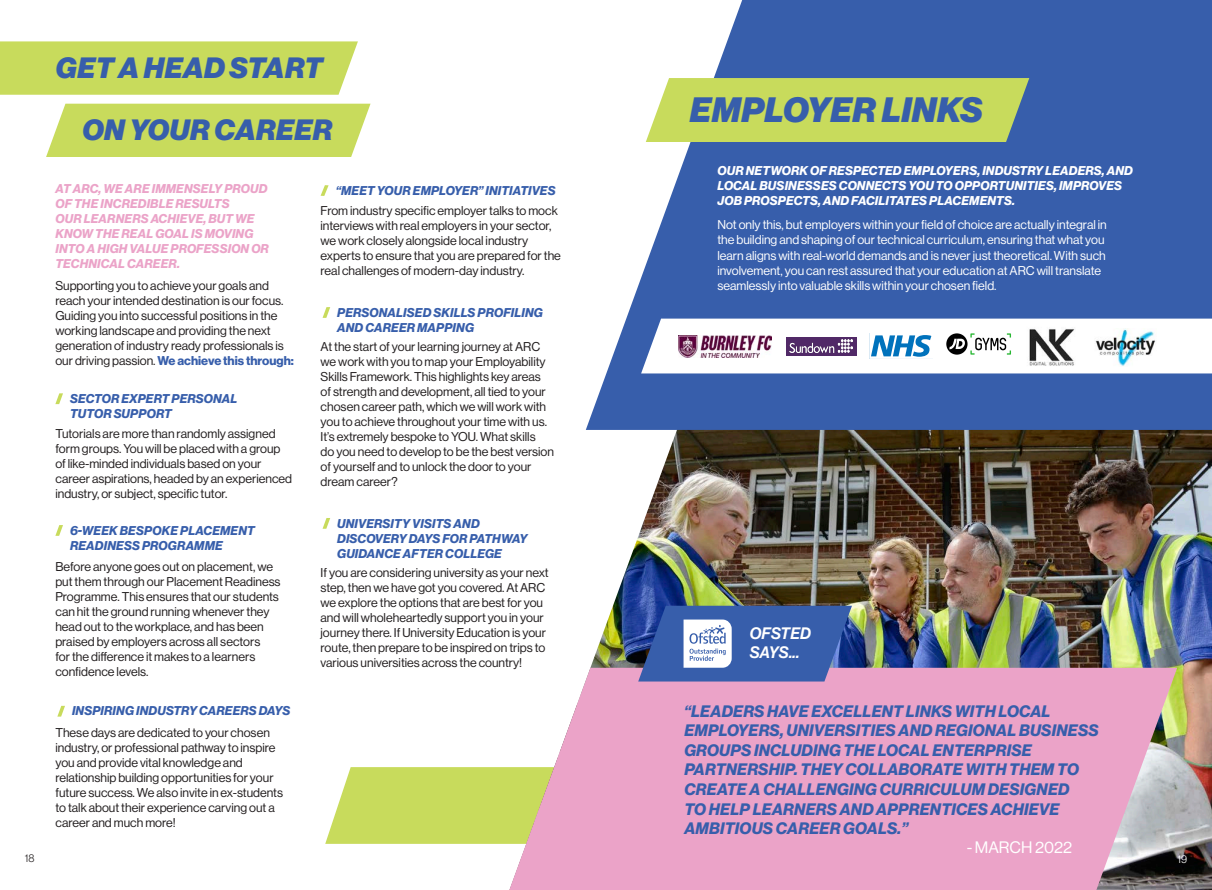
<style>
.page{position:relative;width:1212px;height:890px;background:#fff}
.page>*{position:absolute;margin:0;border:0;box-sizing:border-box;transform-origin:0 0}
.t1{font:34.5px "N Haas Grotesk DS Pro 96 Blk It";letter-spacing:.015em;color:#375eab}
.t2{font:28.75px/62.2px "N Haas Grotesk DS Pro 96 Blk It";letter-spacing:.015em;color:#375eab}
.t3{font:16.25px/19.5px "N Haas Grotesk DS Pro 76 Bd It";letter-spacing:.015em;color:#375eab}
.t4{font:16.25px/19.5px "N Haas Grotesk DS Pro 66 Md It";letter-spacing:.015em;color:#fff}
.t5{font:16.25px "N Haas Grotesk DS Pro 55 Rg";color:#fff}
.t6{font:12.5px/15px "N Haas Grotesk DS Pro 55 Rg";color:#231f20}
.t7{font:12.5px/15px "N Haas Grotesk DS Pro 55 Rg";color:#fff}
.t8{font:12.5px/15px "N Haas Grotesk DS Pro 76 Bd It";letter-spacing:.015em;color:#375eab}
.t9{font:12.5px/15px "N Haas Grotesk DS Pro 76 Bd It";letter-spacing:.015em;color:#fff}
.t10{font:12.5px/15px "N Haas Grotesk DS Pro 76 Bd It";letter-spacing:.015em;color:#eba3c8}
.Careers_within{font:11.12px "N Haas Grotesk DS Pro 45 Lt";color:#231f20}
.Careers_within-2{font:11px "N Haas Grotesk DS Pro 45 Lt";color:#fff}
.s1{font-family:"N Haas Grotesk DS Pro 75 Bd";color:#375eab}
</style>
<div class="page">
<svg style="left:325px;top:767px;width:184px;height:76px;background:#cbdd67"></svg>
<img style="left:585px;top:429px;width:627px;height:460px">
<svg style="left:586px;top:0;width:626px;height:430px;background:#5374b6"></svg>
<svg style="left:509px;top:667px;width:668px;height:222px;background:#e6a8c5"></svg>
<svg style="left:638px;top:605px;width:214px;height:76px;background:#5170b1"></svg>
<div style="left:646px;top:78px;width:383px;height:64px;background:#c8db5c"></div>
<svg style="left:641px;top:318px;width:571px;height:55px"></svg>
<svg style="left:786px;top:337px;width:70px;height:18px"></svg>
<img style="left:790px;top:340px;width:63px;height:12px">
<div style="left:0;top:41px;width:358px;height:54px;background:#c8db5c"></div>
<div style="left:46px;top:104px;width:324px;height:53px;background:#c8db5c"></div>
<svg style="left:55px;top:393px;width:8px;height:12px"></svg>
<svg style="left:55px;top:525px;width:8px;height:11px"></svg>
<svg style="left:57px;top:705px;width:8px;height:12px"></svg>
<svg style="left:320px;top:185px;width:9px;height:11px"></svg>
<svg style="left:322px;top:307px;width:9px;height:11px"></svg>
<svg style="left:322px;top:518px;width:9px;height:11px"></svg>
<img style="left:678px;top:335px;width:94px;height:22px">
<p class="t2" style="left:83px;top:37px;width:251px;text-indent:-27px">GET A HEAD START<br>ON YOUR CAREER</p>
<p class="t10" style="left:55px;top:181px;width:215px">AT ARC, WE ARE IMMENSELY PROUD<br>OF THE INCREDIBLE RESULTS<br>OUR LEARNERS ACHIEVE, BUT WE<br>KNOW THE REAL GOAL IS MOVING<br>INTO A HIGH VALUE PROFESSION OR<br>TECHNICAL CAREER.</p>
<p class="t6" style="left:55px;top:278px;width:240px">Supporting you to achieve your goals and reach your intended destination is our focus.<br>Guiding you into successful positions in the working landscape and providing the next generation of industry ready professionals is our driving passion. <span class="s1">We achieve this through:</span></p>
<p class="t8" style="left:70px;top:391px;width:169px">SECTOR EXPERT PERSONAL</p>
<p class="t8" style="left:70px;top:406px;width:103px">TUTOR SUPPORT</p>
<p class="t6" style="left:55px;top:426px;width:238px">Tutorials are more than randomly assigned form groups. You will be placed with a group of like-minded individuals based on your career aspirations, headed by an experienced industry, or subject, specific tutor.</p>
<p class="t8" style="left:70px;top:523px;width:186px">6-WEEK BESPOKE PLACEMENT<br>READINESS PROGRAMME</p>
<p class="t6" style="left:55px;top:559px;width:227px">Before anyone goes out on placement, we put them through our Placement Readiness Programme. This ensures that our students can hit the ground running whenever they head out to the workplace, and has been praised by employers across all sectors</p>
<p class="t6" style="left:55px;top:649px;width:201px">for the difference it makes to a learners confidence levels.</p>
<p class="t8" style="left:72px;top:703px;width:220px">INSPIRING INDUSTRY CAREERS DAYS</p>
<p class="t6" style="left:55px;top:725px;width:222px">These days are dedicated to your chosen industry, or professional pathway to inspire</p>
<p class="t6" style="left:55px;top:755px;width:229px">you and provide vital knowledge and relationship building opportunities for your future success. We also invite in ex-students to talk about their experience carving out a career and much more!</p>
<p class="t8" style="left:336px;top:183px;width:221px">“MEET YOUR EMPLOYER” INITIATIVES</p>
<p class="t6" style="left:321px;top:203px;width:242px">From industry specific employer talks to mock interviews with real employers in your sector, we work closely alongside local industry experts to ensure that you are prepared for the real challenges of modern-day industry.</p>
<p class="t8" style="left:337px;top:305px;width:207px">PERSONALISED SKILLS PROFILING<br>AND CAREER MAPPING</p>
<p class="t6" style="left:321px;top:339px;width:228px">At the start of your learning journey at ARC we work with you to map your Employability Skills Framework. This highlights key areas of strength and development, all tied to your chosen career path, which we will work with you to achieve throughout your time with us.<br>It’s extremely bespoke to YOU. What skills</p>
<p class="t6" style="left:321px;top:444px;width:235px">do you need to develop to be the best version of yourself and to unlock the door to your dream career?</p>
<p class="t8" style="left:337px;top:516px;width:192px">UNIVERSITY VISITS AND<br>DISCOVERY DAYS FOR PATHWAY<br>GUIDANCE AFTER COLLEGE</p>
<p class="t6" style="left:321px;top:565px;width:230px">If you are considering university as your next step, then we have got you covered. At ARC we explore the options that are best for you and will wholeheartedly support you in your journey there. If University Education is your route, then prepare to be inspired on trips to various universities across the country!</p>
<p class="t1" style="left:690px;top:89px;width:294px">EMPLOYER LINKS</p>
<p class="t9" style="left:717px;top:163px;width:417px">OUR NETWORK OF RESPECTED EMPLOYERS, INDUSTRY LEADERS, AND<br>LOCAL BUSINESSES CONNECTS YOU TO OPPORTUNITIES, IMPROVES<br>JOB PROSPECTS, AND FACILITATES PLACEMENTS.</p>
<p class="t7" style="left:717px;top:218px;width:391px">Not only this, but employers within your field of choice are actually integral in the building and shaping of our technical curriculum, ensuring that what you learn aligns with real-world demands and is never just theoretical. With such involvement, you can rest assured that your education at ARC will translate seamlessly into valuable skills within your chosen field.</p>
<p class="t4" style="left:750px;top:623px;width:63px">OFSTED<br>SAYS...</p>
<p class="t3" style="left:684px;top:701px;width:416px">“LEADERS HAVE EXCELLENT LINKS WITH LOCAL EMPLOYERS, UNIVERSITIES AND REGIONAL BUSINESS GROUPS INCLUDING THE LOCAL ENTERPRISE PARTNERSHIP. THEY COLLABORATE WITH THEM TO CREATE A CHALLENGING CURRICULUM DESIGNED<br>TO HELP LEARNERS AND APPRENTICES ACHIEVE AMBITIOUS CAREER GOALS.”</p>
<p class="t5" style="left:967px;top:837px;width:107px">- MARCH 2022</p>
<p class="Careers_within" style="left:25px;top:851px;width:11px">18</p>
<p class="Careers_within-2" style="left:1177px;top:852px;width:11px">19</p>
</div>
